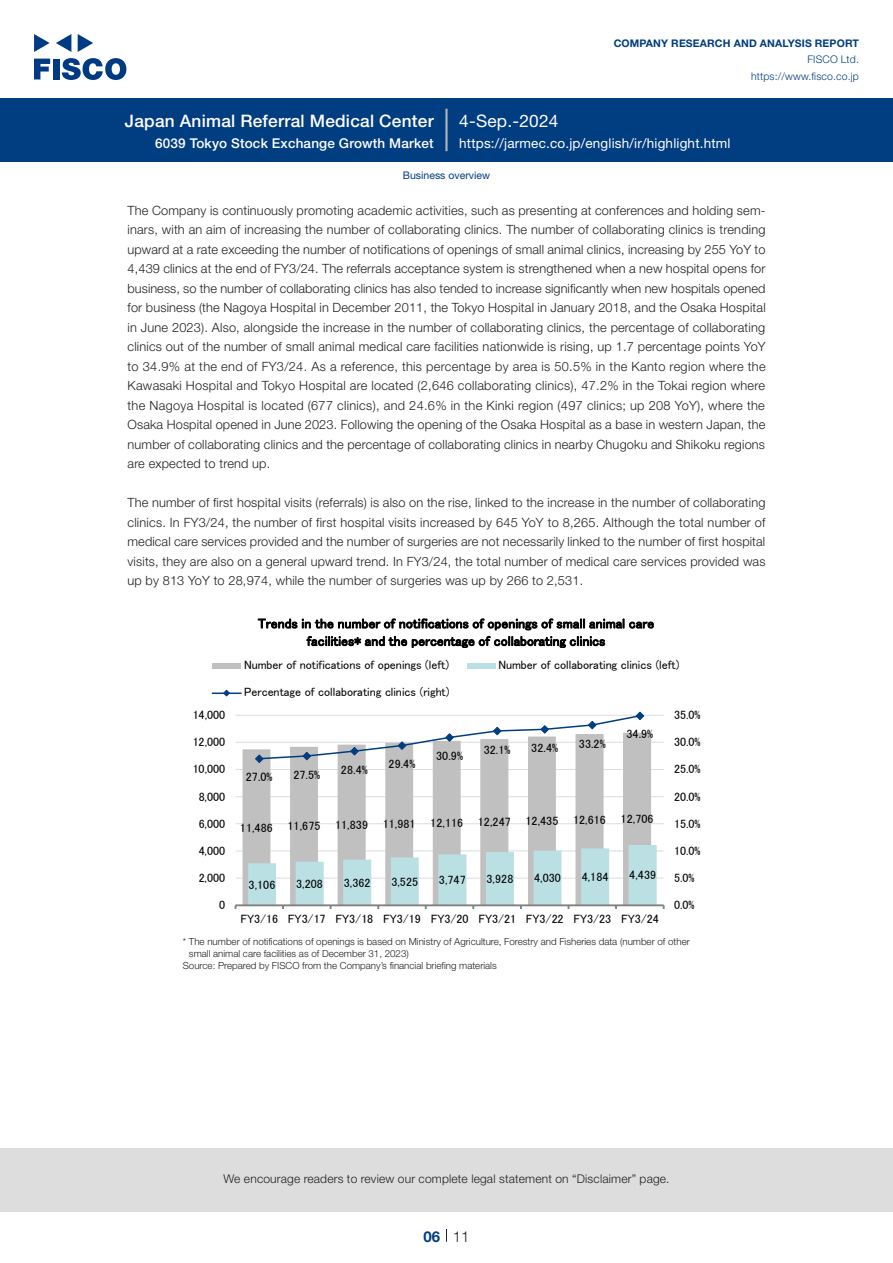
<style>
.page{position:relative;width:893px;height:1263px;background:#fff}
.page>*{position:absolute;margin:0;border:0;box-sizing:border-box;transform-origin:0 0}
.t1{font:500 17.25px "Helvetica Neue LT Std";letter-spacing:.015em;color:#fff}
.t2{font:17.25px "Helvetica Neue LT Std";letter-spacing:.015em;color:#fff}
.t3{font:300 15px "Helvetica Neue LT Std";color:#231f20}
.t4{font:700 15px "Helvetica Neue LT Std";color:#003d81}
.t5{font:13.5px/17.4px "MS P Gothic";letter-spacing:.01em;color:#000;text-align:center}
.t6{font:13.5px "Helvetica Neue LT Std";letter-spacing:.015em;color:#fff}
.t7{font:500 13.5px "Helvetica Neue LT Std";letter-spacing:.015em;color:#fff}
.本文_e{font:300 12.75px/19.5px "Helvetica Neue LT Std";letter-spacing:.015em;color:#231f20;text-align:justify}
.t8{font:12.15px "MS P Gothic";letter-spacing:-.005em;color:#000}
.t9{font:12px "MS P Gothic";letter-spacing:.005em;color:#000}
.t10{font:300 12px "Helvetica Neue LT Std";letter-spacing:.015em;color:#231f20}
.t11{font:700 10.5px "Helvetica Neue LT Std";letter-spacing:.015em;color:#003d81}
.t12{font:300 10.5px/16.5px "Helvetica Neue LT Std";letter-spacing:.015em;color:#003d81;text-align:right}
.ヘッダー_e{font:10.5px "Helvetica Neue LT Std";color:#003d81}
.表組み基本スタイル_en{font:300 9.75px/12px "Helvetica Neue LT Std";color:#231f20}
</style>
<div class="page">
<div style="left:0;top:1148px;width:893px;height:64px;background:#ddd"></div>
<svg style="left:34px;top:59px;width:16px;height:20px"></svg>
<div style="left:53px;top:59px;width:6px;height:20px;background:#003a83"></div>
<svg style="left:62px;top:58px;width:64px;height:22px"></svg>
<svg style="left:34px;top:34px;width:16px;height:18px"></svg>
<svg style="left:78px;top:34px;width:15px;height:18px"></svg>
<svg style="left:56px;top:34px;width:15px;height:18px"></svg>
<div style="left:0;top:98px;width:893px;height:64px;background:#003d81"></div>
<hr style="left:445px;top:109px;width:3px;height:42px;background:#b5b5b6">
<svg style="left:446px;top:1229px;width:1px;height:13px"></svg>
<hr style="left:236px;top:878px;width:428px;height:1px;background:#ddd">
<hr style="left:236px;top:850px;width:428px;height:1px;background:#ddd">
<hr style="left:236px;top:823px;width:428px;height:1px;background:#ddd">
<hr style="left:236px;top:796px;width:428px;height:1px;background:#ddd">
<hr style="left:236px;top:769px;width:428px;height:1px;background:#ddd">
<hr style="left:236px;top:742px;width:428px;height:1px;background:#ddd">
<hr style="left:236px;top:715px;width:428px;height:1px;background:#ddd">
<svg style="left:243px;top:733px;width:408px;height:171px;fill:#c0c0c0"></svg>
<hr style="left:236px;top:904px;width:428px;height:2px;background:#808080">
<svg style="left:248px;top:845px;width:409px;height:64px"></svg>
<svg style="left:254px;top:711px;width:391px;height:53px"></svg>
<div style="left:212px;top:663px;width:29px;height:6px;background:#c0c0c0"></div>
<div style="left:467px;top:663px;width:28px;height:6px;background:#bbe0e3"></div>
<hr style="left:212px;top:692px;width:29px;height:2px;background:#003d81">
<svg style="left:223px;top:689px;width:7px;height:8px"></svg>
<h1 class="t1" style="left:125px;top:110px;width:310px">Japan Animal Referral Medical Center</h1>
<p class="t7" style="left:155px;top:135px;width:280px">6039 Tokyo Stock Exchange Growth Market</p>
<h1 class="t2" style="left:459px;top:110px;width:101px">4-Sep.-2024</h1>
<p class="t11" style="left:614px;top:37px;width:247px">COMPANY RESEARCH AND ANALYSIS REPORT</p>
<p class="t12" style="left:751px;top:51px;width:109px">FISCO Ltd. https://www.fisco.co j p.</p>
<p class="t6" style="left:459px;top:135px;width:273px">https://jarmec.co j p. /english /i r/ highlight.html</p>
<p class="ヘッダー_e" style="left:403px;top:169px;width:89px">Business overview</p>
<p class="本文_e" style="left:128px;top:200px;width:639px">The Company is continuously promoting academic activities, such as presenting at conferences and holding sem-</p>
<p class="本文_e" style="left:128px;top:239px;width:640px">upward at a rate exceeding the number of notifications of openings of small animal clinics, increasing by 255 YoY to 4,439 clinics at the end of FY3/24. The referrals acceptance system is strengthened when a new hospital opens for business, so the number of collaborating clinics has also tended to increase significantly when new hospitals opened for business (the Nagoya Hospital in December 2011, the Tokyo Hospital in January 2018, and the Osaka Hospital in June 2023 .) Also, alongside the increase in the number of collaborating clinics, the percentage of collaborating clinics out of the number of small animal medical care facilities nationwide is rising, up 1.7 percentage points YoY to 34.9% at the end of FY3/24. As a reference, this percentage by area is 50.5% in the Kanto region where the Kawasaki Hospital and Tokyo Hospital are located (2,646 collaborating clinics ,) 47.2% in the Tokai region where the Nagoya Hospital is located (677 clinics ,) and 24.6% in the Kinki region (497 clinics; up 208 YoY ,) where the Osaka Hospital opened in June 2023. Following the opening of the Osaka Hospital as a base in western Japan, the number of collaborating clinics and the percentage of collaborating clinics in nearby Chugoku and Shikoku regions are expected to trend up.</p>
<p class="本文_e" style="left:128px;top:493px;width:639px">The number of first hospital visits (referrals) is also on the rise, linked to the increase in the number of collaborating clinics In. FY3/24, the number of first hospital visits increased by 645 YoY to 8,265. Although the total number of medical care services provided and the number of surgeries are not necessarily linked to the number of first hospital visits, they are also on a general upward trend In. FY3/24, the total number of medical care services provided was up by 813 YoY to 28,974, while the number of surgeries was up by 266 to 2,531.</p>
<p class="本文_e" style="left:128px;top:220px;width:639px">inars, with an aim of increasing the number of collaborating clinics. The number of collaborating clinics is trending</p>
<p class="t5" style="left:258px;top:615px;width:398px">Trends in the number of notifications of openings of small animal care facilities* and the percentage of collaborating clinics</p>
<p class="t8" style="left:498px;top:659px;width:182px">Number of collaborating clinics (left(</p>
<p class="t8" style="left:244px;top:659px;width:206px">Number of notifications of openings (left)</p>
<p class="t9" style="left:244px;top:686px;width:207px">Percentage of collaborating clinics (right(</p>
<p class="t9" style="left:193px;top:709px;width:34px">14,000</p>
<p class="t9" style="left:674px;top:709px;width:28px">35.0%</p>
<p class="t9" style="left:193px;top:736px;width:34px">12,000</p>
<p class="t9" style="left:193px;top:763px;width:34px">10,000</p>
<p class="t8" style="left:246px;top:771px;width:28px">27.0%</p>
<p class="t9" style="left:293px;top:768px;width:28px">27.5%</p>
<p class="t9" style="left:341px;top:763px;width:28px">28.4%</p>
<p class="t9" style="left:389px;top:758px;width:28px">29.4%</p>
<p class="t8" style="left:436px;top:750px;width:28px">30.9%</p>
<p class="t9" style="left:484px;top:743px;width:28px">32.1%</p>
<p class="t9" style="left:531px;top:742px;width:28px">32.4%</p>
<p class="t9" style="left:579px;top:737px;width:28px">33.2%</p>
<p class="t9" style="left:626px;top:728px;width:28px">34.9%</p>
<p class="t9" style="left:674px;top:736px;width:28px">30.0%</p>
<p class="t9" style="left:674px;top:763px;width:28px">25.0%</p>
<p class="t8" style="left:199px;top:790px;width:28px">8,000</p>
<p class="t8" style="left:674px;top:790px;width:28px">20.0%</p>
<p class="t9" style="left:199px;top:817px;width:28px">6,000</p>
<p class="t9" style="left:240px;top:821px;width:34px">11,486</p>
<p class="t9" style="left:288px;top:820px;width:34px">11,675</p>
<p class="t9" style="left:335px;top:819px;width:34px">11,839</p>
<p class="t9" style="left:383px;top:818px;width:34px">11,981</p>
<p class="t9" style="left:430px;top:817px;width:34px">12,116</p>
<p class="t8" style="left:478px;top:816px;width:35px">12,247</p>
<p class="t9" style="left:525px;top:815px;width:34px">12,435</p>
<p class="t9" style="left:573px;top:814px;width:34px">12,616</p>
<p class="t9" style="left:621px;top:813px;width:34px">12,706</p>
<p class="t9" style="left:674px;top:817px;width:28px">15.0%</p>
<p class="t9" style="left:199px;top:845px;width:28px">4,000</p>
<p class="t9" style="left:674px;top:845px;width:28px">10.0%</p>
<p class="t9" style="left:199px;top:872px;width:28px">2,000</p>
<p class="t9" style="left:249px;top:878px;width:28px">3,106</p>
<p class="t9" style="left:296px;top:877px;width:28px">3,208</p>
<p class="t9" style="left:344px;top:876px;width:28px">3,362</p>
<p class="t9" style="left:391px;top:875px;width:28px">3,525</p>
<p class="t9" style="left:439px;top:874px;width:28px">3,747</p>
<p class="t9" style="left:487px;top:873px;width:28px">3,928</p>
<p class="t9" style="left:534px;top:872px;width:28px">4,030</p>
<p class="t9" style="left:582px;top:871px;width:28px">4,184</p>
<p class="t9" style="left:629px;top:869px;width:28px">4,439</p>
<p class="t9" style="left:674px;top:872px;width:22px">5.0%</p>
<p class="t9" style="left:219px;top:899px;width:8px">0</p>
<p class="t9" style="left:674px;top:899px;width:22px">0.0%</p>
<p class="t8" style="left:240px;top:912px;width:39px">FY3/16</p>
<p class="t8" style="left:288px;top:912px;width:39px">FY3/17</p>
<p class="t8" style="left:336px;top:912px;width:39px">FY3/18</p>
<p class="t8" style="left:383px;top:912px;width:39px">FY3/19</p>
<p class="t8" style="left:431px;top:912px;width:39px">FY3/20</p>
<p class="t8" style="left:478px;top:912px;width:39px">FY3/21</p>
<p class="t8" style="left:526px;top:912px;width:39px">FY3/22</p>
<p class="t8" style="left:574px;top:912px;width:39px">FY3/23</p>
<p class="t8" style="left:621px;top:912px;width:39px">FY3/24</p>
<p class="表組み基本スタイル_en" style="left:189px;top:935px;width:502px;text-indent:-6px">* The number of notifications of openings is based on Ministry of Agriculture, Forestry and Fisheries data (number of other small animal care facilities as of December 31, 2023(</p>
<p class="表組み基本スタイル_en" style="left:183px;top:959px;width:315px">Source: Prepared by FISCO from the Company s’ financial briefing materials</p>
<p class="t10" style="left:223px;top:1171px;width:448px">We encourage readers to review our complete legal statement on “Disclaimer” page.</p>
<p class="t4" style="left:423px;top:1227px;width:18px">06</p>
<p class="t3" style="left:453px;top:1227px;width:18px">11</p>
</div>
